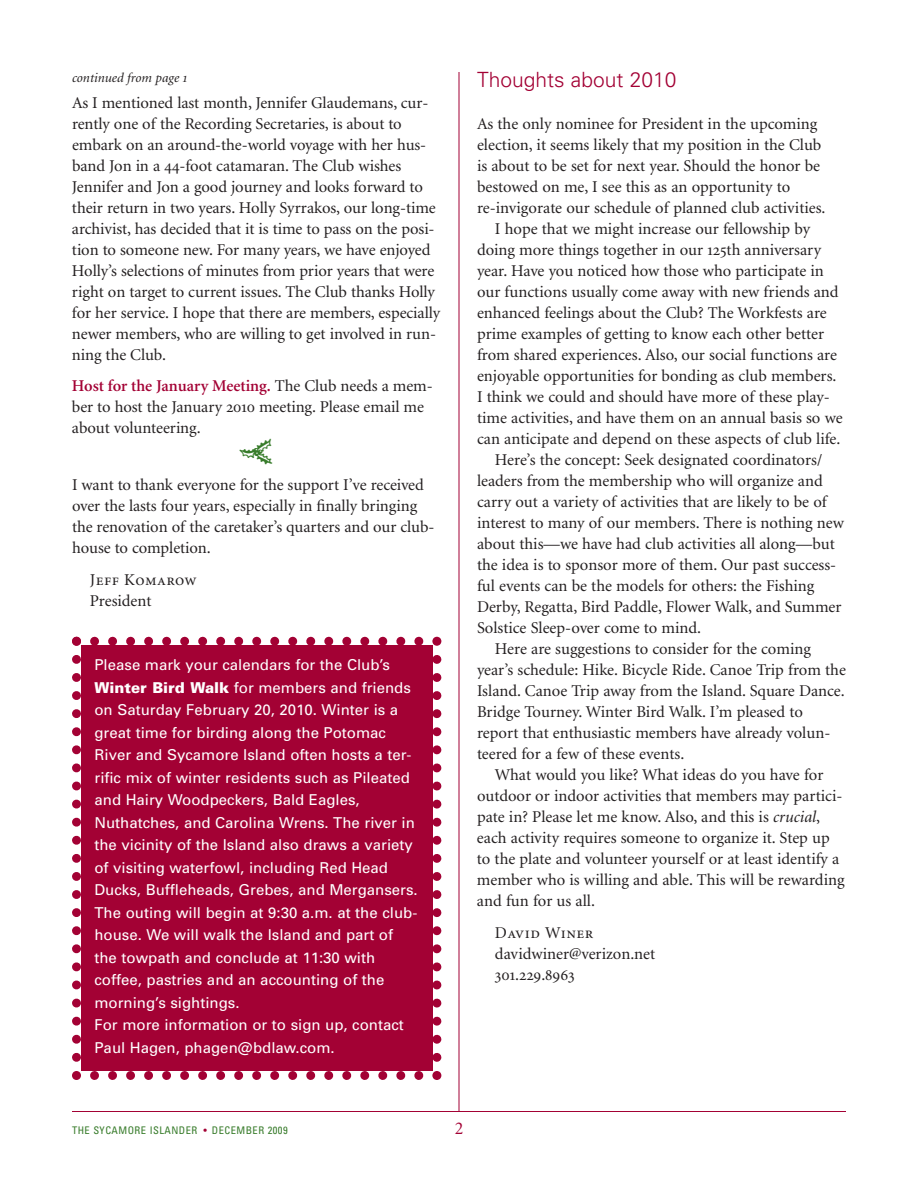
<style>
.page{position:relative;width:918px;height:1188px;background:#fff}
.page>*{position:absolute;margin:0;border:0;box-sizing:border-box;transform-origin:0 0}
.t1{font:36px "PF Holidays Celebrations";color:#387c2b}
.t2{font:300 21px "Univers";color:#a30134}
.t3{font:18px "Minion";color:#a30134}
.t4{font:16.5px/21px "Minion";color:#231f20}
.t5{font:16.5px "Minion Exp";color:#231f20}
.t6{font:16.5px "Minion Exp";letter-spacing:.025em;color:#231f20}
.t7{font:16.5px "Minion Regular SC";letter-spacing:.025em;color:#231f20}
.t8{font:15px/22.5px "Univers";color:#fff}
.t9{font:italic 13.5px "Minion";color:#231f20}
.t10{font:condensed 10.5px "Univers";letter-spacing:.045em;color:#387c2b}
.s1{font-family:"Minion Exp"}
.s2{font-weight:600;color:#a30134}
.s3{font-family:"Minion"}
.s4{font-weight:900}
.s5{font-style:italic}
.s6{color:#a30134}
</style>
<div class="page">
<hr style="left:459px;top:72px;width:1px;height:1040px;background:#a30134">
<hr style="left:72px;top:1111px;width:774px;height:1px;background:#a30134">
<div style="left:72px;top:637px;width:369px;height:443px;background:#a30134"></div>
<p class="t9" style="left:72px;top:72px;width:117px">continued from page <span class="s1">1</span></p>
<p class="t4" style="left:72px;top:93px;width:370px">As I mentioned last month, Jennifer Glaudemans, cur&shy;rently one of the Recording Secretaries, is about to embark on an around-the-world voyage with her hus&shy;band Jon in a <span class="s1">44</span>-foot catamaran. The Club wishes Jennifer and Jon a good journey and looks forward to their return in two years. Holly Syrrakos, our long-time archivist, has decided that it is time to pass on the posi&shy;tion to someone new. For many years, we have enjoyed Holly’s selections of minutes from prior years that were right on target to current issues. The Club thanks Holly for her service. I hope that there are members, especially newer members, who are willing to get involved in run&shy;ning the Club.</p>
<p class="t4" style="left:72px;top:377px;width:362px"><span class="s2">Host for the January Meeting.</span> The Club needs a mem&shy;ber to host the January <span class="s1">2010</span> meeting. Please email me about volunteering.</p>
<h1 class="t1" style="left:239px;top:436px;width:36px">w</h1>
<p class="t4" style="left:72px;top:476px;width:364px">I want to thank everyone for the support I’ve received over the lasts four years, especially in <span class="s1">fi</span>nally bringing the renovation of the caretaker’s quarters and our club&shy;house to completion.</p>
<p class="t6" style="left:90px;top:569px;width:108px"><span class="s3">J</span>eff <span class="s3">K</span>omarow</p>
<p class="t4" style="left:90px;top:591px;width:63px">President</p>
<p class="t8" style="left:94px;top:655px;width:325px">Please mark your calendars for the Club’s <span class="s4">Winter Bird Walk</span> for members and friends on Saturday February 20, 2010. Winter is a great time for birding along the Potomac River and Sycamore Island often hosts a ter&shy;rific mix of winter residents such as Pileated and Hairy Woodpeckers, Bald Eagles, Nuthatches, and Carolina Wrens. The river in the vicinity of the Island also draws a variety of visiting waterfowl, including Red Head Ducks, Buffleheads, Grebes, and Mergansers.<br>The outing will begin at 9:30 a.m. at the club&shy;house. We will walk the Island and part of the towpath and conclude at 11:30 with coffee, pastries and an accounting of the morning’s sightings.<br>For more information or to sign up, contact Paul Hagen, phagen@bdlaw.com.</p>
<p class="t2" style="left:477px;top:72px;width:201px">Thoughts about 2010</p>
<p class="t4" style="left:477px;top:115px;width:342px">As the only nominee for President in the upcoming</p>
<p class="t4" style="left:477px;top:136px;width:346px">election, it seems likely that my position in the Club</p>
<p class="t4" style="left:477px;top:157px;width:345px">is about to be set for next year. Should the honor be</p>
<p class="t4" style="left:477px;top:178px;width:315px">bestowed on me, I see this as an opportunity to</p>
<p class="t4" style="left:477px;top:199px;width:350px">re-invigorate our schedule of planned club activities.</p>
<p class="t4" style="left:495px;top:220px;width:317px">I hope that we might increase our fellowship by</p>
<p class="t4" style="left:477px;top:241px;width:346px">doing more things together in our <span class="s1">125</span>th anniversary</p>
<p class="t4" style="left:477px;top:262px;width:348px">year. Have you noticed how those who participate in</p>
<p class="t4" style="left:477px;top:283px;width:363px">our functions usually come away with new friends and</p>
<p class="t4" style="left:477px;top:304px;width:351px">enhanced feelings about the Club? The Workfests are</p>
<p class="t4" style="left:477px;top:325px;width:349px">prime examples of getting to know each other better</p>
<p class="t4" style="left:477px;top:346px;width:362px">from shared experiences. Also, our social functions are</p>
<p class="t4" style="left:477px;top:367px;width:361px">enjoyable opportunities for bonding as club members.</p>
<p class="t4" style="left:477px;top:388px;width:354px">I think we could and should have more of these play-</p>
<p class="t4" style="left:477px;top:409px;width:367px">time activities, and have them on an annual basis so we</p>
<p class="t4" style="left:477px;top:430px;width:365px">can anticipate and depend on these aspects of club life.</p>
<p class="t4" style="left:495px;top:451px;width:329px">Here’s the concept: Seek designated coordinators/</p>
<p class="t4" style="left:477px;top:472px;width:347px">leaders from the membership who will organize and</p>
<p class="t4" style="left:477px;top:493px;width:351px">carry out a variety of activities that are likely to be of</p>
<p class="t4" style="left:477px;top:514px;width:369px">interest to many of our members. There is nothing new</p>
<p class="t4" style="left:477px;top:535px;width:359px">about this—we have had club activities all along—but</p>
<p class="t4" style="left:477px;top:556px;width:361px">the idea is to sponsor more of them. Our past success-</p>
<p class="t4" style="left:477px;top:577px;width:339px">ful events can be the models for others: the Fishing</p>
<p class="t4" style="left:477px;top:598px;width:366px">Derby, Regatta, Bird Paddle, Flower Walk, and Summer</p>
<p class="t4" style="left:477px;top:619px;width:226px">Solstice Sleep-over come to mind.</p>
<p class="t4" style="left:495px;top:640px;width:317px">Here are suggestions to consider for the coming</p>
<p class="t4" style="left:477px;top:661px;width:370px">year’s schedule: Hike. Bicycle Ride. Canoe Trip from the</p>
<p class="t4" style="left:477px;top:682px;width:369px">Island. Canoe Trip away from the Island. Square Dance.</p>
<p class="t4" style="left:477px;top:703px;width:327px">Bridge Tourney. Winter Bird Walk. I’m pleased to</p>
<p class="t4" style="left:477px;top:724px;width:355px">report that enthusiastic members have already volun-</p>
<p class="t4" style="left:477px;top:745px;width:209px">teered for a few of these events.</p>
<p class="t4" style="left:495px;top:766px;width:330px">What would you like? What ideas do you have for</p>
<p class="t4" style="left:477px;top:787px;width:367px">outdoor or indoor activities that members may partici-</p>
<p class="t4" style="left:477px;top:808px;width:345px">pate in? Please let me know. Also, and this is <span class="s5">crucial</span>,</p>
<p class="t4" style="left:477px;top:829px;width:354px">each activity requires someone to organize it. Step up</p>
<p class="t4" style="left:477px;top:850px;width:364px">to the plate and volunteer yourself or at least identify a</p>
<p class="t4" style="left:477px;top:871px;width:369px">member who is willing and able. This will be rewarding</p>
<p class="t4" style="left:477px;top:892px;width:120px">and fun for us all.</p>
<p class="t7" style="left:495px;top:926px;width:100px"><span class="s3">D</span>avid <span class="s3">W</span>iner</p>
<p class="t4" style="left:495px;top:944px;width:162px">davidwiner@verizon.net</p>
<p class="t5" style="left:495px;top:964px;width:81px">301.229.8963</p>
<p class="t10" style="left:72px;top:1126px;width:217px">THE SYCAMORE ISLANDER <span class="s6">•</span> DECEMBER 2009</p>
<p class="t3" style="left:455px;top:1121px;width:10px">2</p>
</div>
